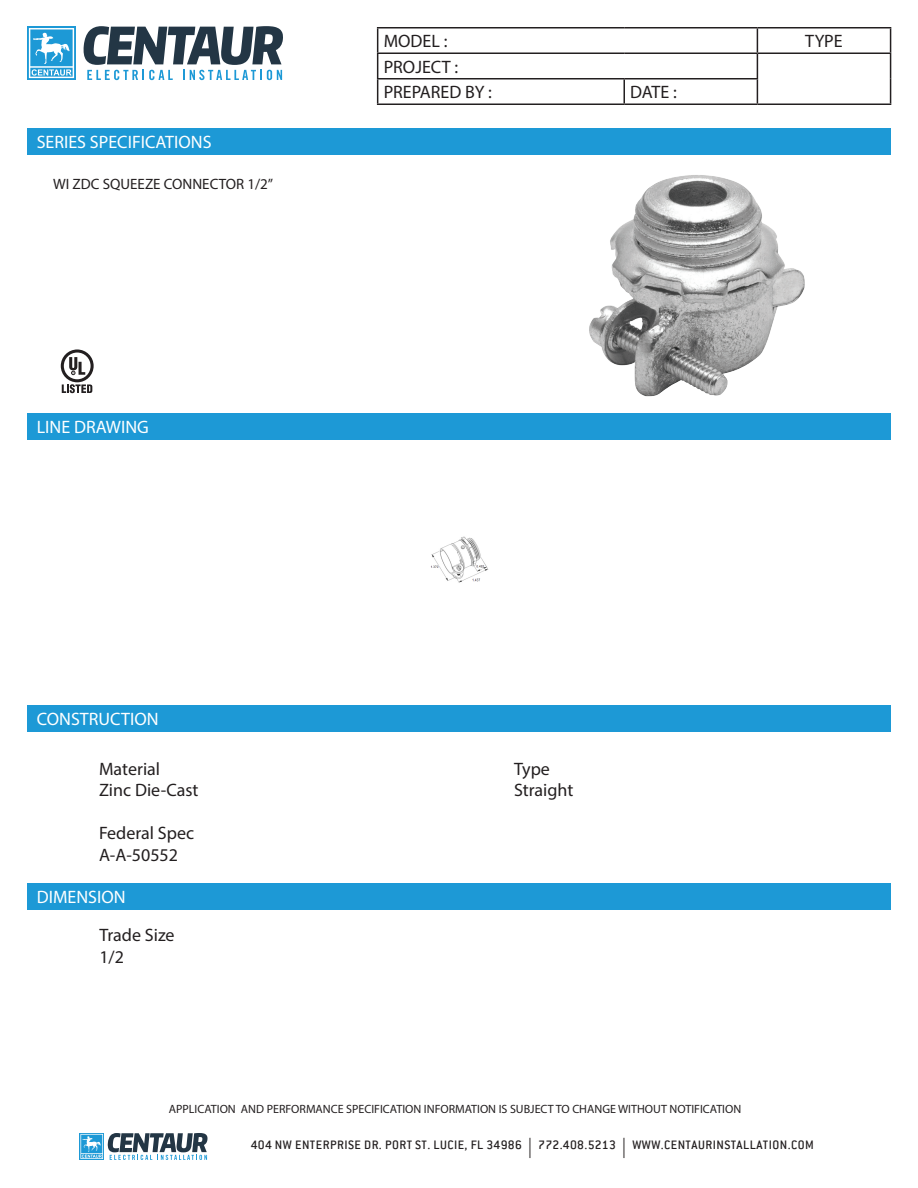
<style>
.page{position:relative;width:918px;height:1188px;background:#fff}
.page>*{position:absolute;margin:0;border:0;box-sizing:border-box;transform-origin:0 0}
.t1{font:18px/21.6px "Myriad Pro";color:#231f20}
.t2{font:18px "Myriad Pro";color:#fff}
.t3{font:15px "Myriad Pro";color:#231f20}
.t4{font:500 13.5px "Conduit ITC";letter-spacing:.035em;color:#231f20}
.t5{font:12px "Myriad Pro";color:#231f20}
.s1{font-family:"Myriad Pro";font-weight:400;font-size:20.25px}
</style>
<div class="page">
<svg style="left:80px;top:1133px;width:128px;height:27px"></svg>
<hr style="left:377px;top:27px;width:247px;height:1px;background:#231f20">
<hr style="left:624px;top:27px;width:133px;height:1px;background:#231f20">
<hr style="left:757px;top:27px;width:134px;height:1px;background:#231f20">
<hr style="left:377px;top:52px;width:247px;height:2px;background:#231f20">
<hr style="left:624px;top:52px;width:133px;height:2px;background:#231f20">
<hr style="left:757px;top:52px;width:134px;height:2px;background:#231f20">
<hr style="left:377px;top:78px;width:247px;height:2px;background:#231f20">
<svg style="left:377px;top:28px;width:1px;height:76px"></svg>
<hr style="left:624px;top:78px;width:134px;height:2px;background:#231f20">
<hr style="left:623px;top:80px;width:2px;height:24px;background:#231f20">
<svg style="left:757px;top:28px;width:1px;height:76px"></svg>
<svg style="left:890px;top:28px;width:1px;height:76px"></svg>
<hr style="left:377px;top:104px;width:247px;height:1px;background:#231f20">
<hr style="left:624px;top:104px;width:133px;height:1px;background:#231f20">
<hr style="left:757px;top:104px;width:134px;height:1px;background:#231f20">
<div style="left:27px;top:129px;width:864px;height:26px;background:#1d99d6"></div>
<div style="left:27px;top:414px;width:864px;height:26px;background:#1d99d6"></div>
<div style="left:27px;top:705px;width:864px;height:27px;background:#1d99d6"></div>
<div style="left:27px;top:26px;width:49px;height:54px;background:linear-gradient(to right,#32a2d9,#32a2d9)"></div>
<svg style="left:29px;top:28px;width:45px;height:50px"></svg>
<svg style="left:83px;top:26px;width:200px;height:54px"></svg>
<img style="left:589px;top:175px;width:216px;height:222px">
<img style="left:430px;top:536px;width:59px;height:47px">
<div style="left:27px;top:883px;width:864px;height:26px;background:#1d99d6"></div>
<svg style="left:61px;top:349px;width:33px;height:44px"></svg>
<p class="t2" style="left:37px;top:131px;width:176px">SERIES SPECIFICATIONS</p>
<p class="t3" style="left:53px;top:175px;width:222px">WI ZDC SQUEEZE CONNECTOR 1/2”</p>
<p class="t2" style="left:37px;top:416px;width:114px">LINE DRAWING</p>
<p class="t2" style="left:37px;top:708px;width:123px">CONSTRUCTION</p>
<p class="t1" style="left:99px;top:758px;width:101px">Material<br>Zinc Die-Cast</p>
<p class="t1" style="left:99px;top:822px;width:97px">Federal Spec<br>A-A-50552</p>
<p class="t2" style="left:37px;top:886px;width:90px">DIMENSION</p>
<p class="t1" style="left:99px;top:924px;width:77px">Trade Size<br>1/2</p>
<p class="t1" style="left:384px;top:30px;width:65px">MODEL :</p>
<p class="t1" style="left:805px;top:30px;width:39px">TYPE</p>
<p class="t1" style="left:384px;top:54px;width:110px;line-height:25.5px">PROJECT :<br>PREPARED BY :</p>
<p class="t1" style="left:630px;top:81px;width:48px">DATE :</p>
<p class="t1" style="left:514px;top:758px;width:61px">Type<br>Straight</p>
<p class="t5" style="left:169px;top:1101px;width:574px">APPLICATION AND PERFORMANCE SPECIFICATION INFORMATION IS SUBJECT TO CHANGE WITHOUT NOTIFICATION</p>
<p class="t4" style="left:251px;top:1137px;width:565px">404 NW ENTERPRISE DR. PORT ST. LUCIE, FL 34986 <span class="s1">|</span> 772.408.5213 <span class="s1">|</span> WWW.CENTAURINSTALLATION.COM</p>
</div>
